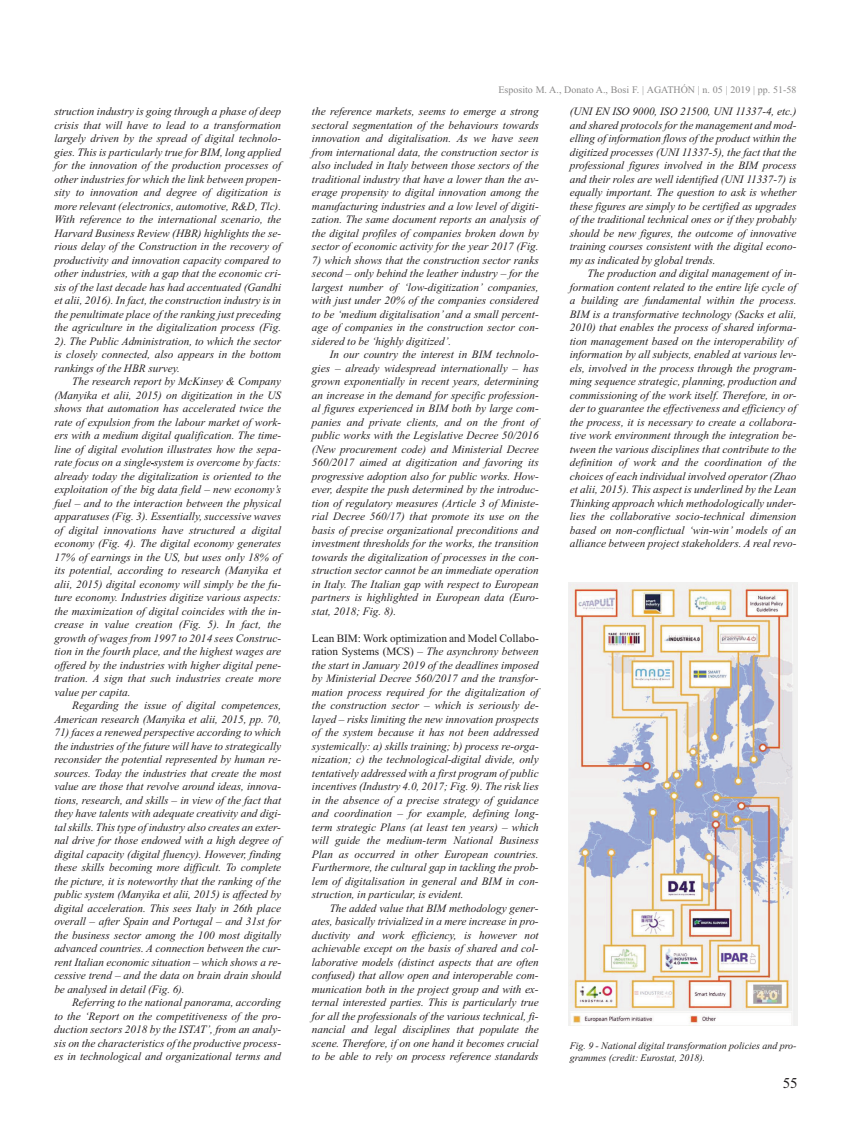
<style>
.page{position:relative;width:851px;height:1134px;background:#fff}
.page>*{position:absolute;margin:0;border:0;box-sizing:border-box;transform-origin:0 0}
.t1{font:15px "Times New Roman";color:#231f20}
.t2{font:italic 11.25px/13.5px "Times New Roman";color:#231f20;text-align:justify}
.t3{font:italic 10px/12px "Times New Roman";color:#231f20}
.t4{font:10px "Times New Roman";color:#8a8989}
.s1{font-style:normal}
</style>
<div class="page">
<img style="left:568px;top:583px;width:229px;height:442px">
<p class="t2" style="left:54px;top:105px;width:229px">struction industry is going through a phase of deep crisis that will have to lead to a transformation largely driven by the spread of digital technolo&shy;gies. this is particularly true for bIM, long applied for the innovation of the production processes of other industries for which the link between propen&shy;sity to innovation and degree of digitization is more relevant (electronics, automotive, r&amp;d, tlc). with reference to the international scenario, the Harvard business review (Hbr) highlights the se&shy;rious delay of the construction in the recovery of productivity and innovation capacity compared to other industries, with a gap that the economic cri&shy;sis of the last decade has had accentuated (Gandhi et alii, 2016). In fact, the construction industry is in the penultimate place of the ranking just preceding the agriculture in the digitalization process (Fig.<br>2). the Public Administration, to which the sector is closely connected, also appears in the bottom rankings of the Hbr survey.</p>
<p class="t2" style="left:54px;top:375px;width:229px;text-indent:18px">the research report by McKinsey &amp; company (Manyika et alii, 2015) on digitization in the Us shows that automation has accelerated twice the rate of expulsion from the labour market of work&shy;ers with a medium digital qualification. the time&shy;line of digital evolution illustrates how the sepa&shy;rate focus on a single system is overcome by facts: already today the digitalization is oriented to the exploitation of the big data field – new economy’s fuel – and to the interaction between the physical apparatuses (Fig. 3). essentially, successive waves of digital innovations have structured a digital economy (Fig. 4). the digital economy generates 17% of earnings in the Us, but uses only 18% of its potential, according to research (Manyika et alii, 2015) digital economy will simply be the fu&shy;ture economy. Industries digitize various aspects: the maximization of digital coincides with the in&shy;crease in value creation (Fig. 5). In fact, the growth of wages from 1997 to 2014 sees construc&shy;tion in the fourth place, and the highest wages are offered by the industries with higher digital pene&shy;tration. A sign that such industries create more value per capita.</p>
<p class="t2" style="left:54px;top:699px;width:228px;text-align:right">regarding the issue of digital competences,<br>American research (Manyika et alii, 2015, pp. 70,</p>
<p class="t2" style="left:54px;top:726px;width:229px">71) faces a renewed perspective according to which the industries of the future will have to strategically reconsider the potential represented by human re&shy;sources. today the industries that create the most value are those that revolve around ideas, innova&shy;tions, research, and skills – in view of the fact that they have talents with adequate creativity and digi&shy;tal skills. this type of industry also creates an exter&shy;nal drive for those endowed with a high degree of digital capacity (digital fluency). However, finding these skills becoming more difficult. to complete the picture, it is noteworthy that the ranking of the public system (Manyika et alii, 2015) is affected by digital acceleration. this sees Italy in 26th place overall – after spain and Portugal – and 31st for the business sector among the 100 most digitally advanced countries. A connection between the cur&shy;rent Italian economic situation – which shows a re&shy;cessive trend – and the data on brain drain should be analysed in detail (Fig. 6).</p>
<p class="t2" style="left:54px;top:996px;width:229px;text-indent:18px">referring to the national panorama, according to the ‘report on the competitiveness of the pro&shy;duction sectors 2018 by the IstAt’, from an analy&shy;sis on the characteristics of the productive process&shy;es in technological and organizational terms and</p>
<p class="t4" style="left:498px;top:84px;width:299px">Esposito M. A., Donato A., Bosi F. | AGATHÓN | n. 05 | 2019 | pp. 51-58</p>
<p class="t2" style="left:312px;top:105px;width:229px">the reference markets, seems to emerge a strong sectoral segmentation of the behaviours towards innovation and digitalisation. As we have seen from international data, the construction sector is also included in Italy between those sectors of the traditional industry that have a lower than the av&shy;erage propensity to digital innovation among the manufacturing industries and a low level of digiti&shy;zation. the same document reports an analysis of the digital profiles of companies broken down by sector of economic activity for the year 2017 (Fig.</p>
<p class="t2" style="left:312px;top:253px;width:229px">7) which shows that the construction sector ranks second – only behind the leather industry – for the largest number of ‘low-digitization’ companies, with just under 20% of the companies considered to be ‘medium digitalisation’ and a small percent&shy;age of companies in the construction sector con&shy;sidered to be ‘highly digitized’.</p>
<p class="t2" style="left:312px;top:348px;width:229px;text-indent:18px">In our country the interest in bIM technolo&shy;gies – already widespread internationally – has grown exponentially in recent years, determining an increase in the demand for specific profession&shy;al figures experienced in bIM both by large com&shy;panies and private clients, and on the front of public works with the Legislative decree 50/2016 (New procurement code) and Ministerial decree 560/2017 aimed at digitization and favoring its progressive adoption also for public works. How&shy;ever, despite the push determined by the introduc&shy;tion of regulatory measures (Article 3 of Ministe&shy;rial decree 560/17) that promote its use on the basis of precise organizational preconditions and investment thresholds for the works, the transition towards the digitalization of processes in the con&shy;struction sector cannot be an immediate operation in Italy. the Italian gap with respect to european partners is highlighted in european data (euro&shy;stat, 2018; Fig. 8).</p>
<p class="t2" style="left:312px;top:631px;width:229px"><span class="s1">Lean BIM: Work optimization and Model Collabo&shy;ration Systems (MCS)</span> – the asynchrony between the start in January 2019 of the deadlines imposed by Ministerial decree 560/2017 and the transfor&shy;mation process required for the digitalization of the construction sector – which is seriously de&shy;layed – risks limiting the new innovation prospects of the system because it has not been addressed systemically: a) skills training; b) process re-orga&shy;nization; c) the technological-digital divide, only tentatively addressed with a first program of public incentives (Industry 4.0, 2017; Fig. 9). the risk lies in the absence of a precise strategy of guidance and coordination – for example, defining long&shy;term strategic Plans (at least ten years) – which will guide the medium-term National business Plan as occurred in other european countries.<br>Furthermore, the cultural gap in tackling the prob&shy;lem of digitalisation in general and bIM in con&shy;struction, in particular, is evident.</p>
<p class="t2" style="left:312px;top:901px;width:228px;text-indent:18px">the added value that bIM methodology gener&shy;ates, basically trivialized in a mere increase in pro&shy;ductivity and work efficiency, is however not achievable except on the basis of shared and col&shy;laborative models (distinct aspects that are often confused) that allow open and interoperable com&shy;munication both in the project group and with ex&shy;ternal interested parties. this is particularly true for all the professionals of the various technical, fi&shy;nancial and legal disciplines that populate the scene. therefore, if on one hand it becomes crucial to be able to rely on process reference standards</p>
<p class="t2" style="left:569px;top:105px;width:229px">(UNI eN Iso 9000, Iso 21500, UNI 11337-4, etc.) and shared protocolsfor the management and mod&shy;elling of information flows of the product within the digitized processes (UNI 11337-5), the fact that the professional figures involved in the bIM process and their roles are well identified (UNI 11337-7) is equally important. the question to ask is whether these figures are simply to be certified as upgrades of the traditional technical ones or if they probably should be new figures, the outcome of innovative training courses consistent with the digital econo&shy;my as indicated by global trends.</p>
<p class="t2" style="left:569px;top:267px;width:229px;text-indent:18px">the production and digital management of in&shy;formation content related to the entire life cycle of a building are fundamental within the process. bIM is a transformative technology (sacks et alii, 2010) that enables the process of shared informa&shy;tion management based on the interoperability of information by all subjects, enabled at various lev&shy;els, involved in the process through the program&shy;ming sequence strategic, planning, production and commissioning of the work itself. therefore, in or&shy;der to guarantee the effectiveness and efficiency of the process, it is necessary to create a collabora&shy;tive work environment through the integration be&shy;tween the various disciplines that contribute to the definition of work and the coordination of the choices of each individual involved operator (Zhao et alii, 2015). this aspect is underlined by the Lean thinking approach which methodologically under&shy;lies the collaborative socio-technical dimension based on non-conflictual ‘win-win’ models of an alliance between project stakeholders. A real revo-</p>
<p class="t3" style="left:569px;top:1039px;width:228px">Fig. 9 - National digital transformation policies and pro&shy;grammes (credit: eurostat, 2018).</p>
<h1 class="t1" style="left:782px;top:1074px;width:16px">55</h1>
</div>
